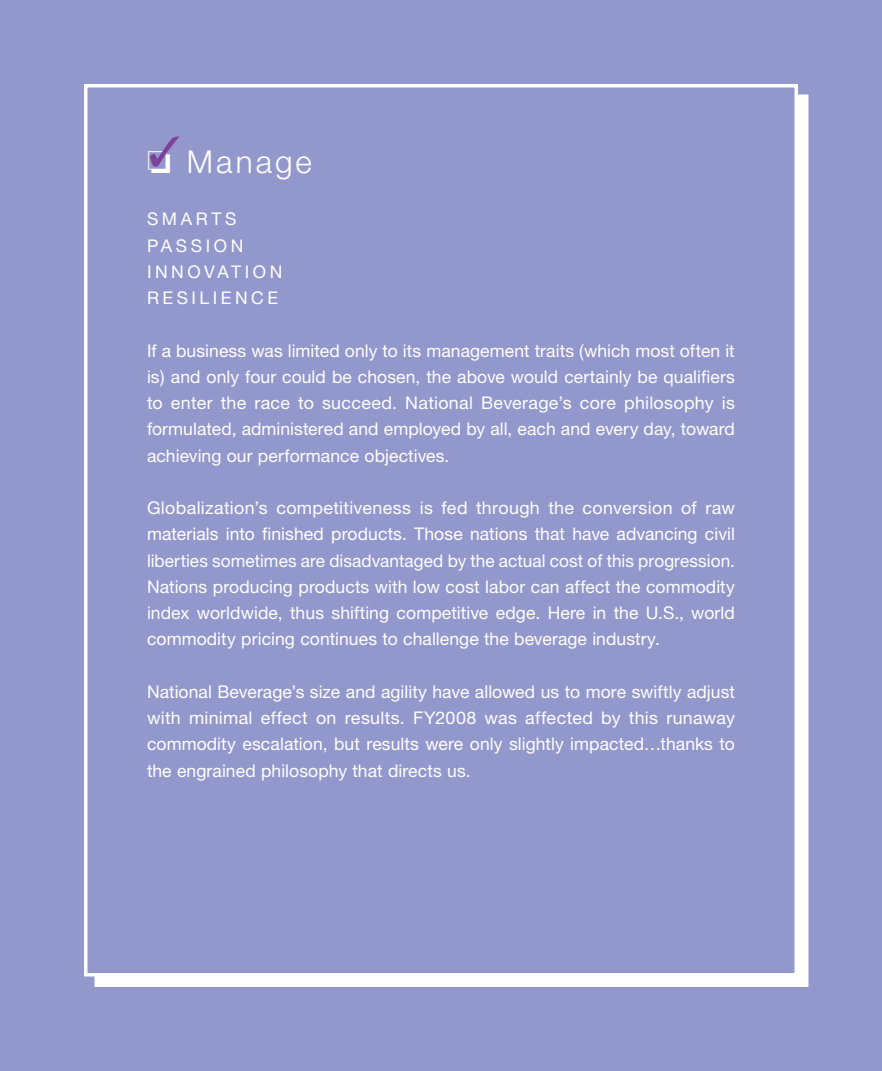
<style>
.page{position:relative;width:882px;height:1071px;background:#9398cc}
.page>*{position:absolute;margin:0;border:0;box-sizing:border-box;transform-origin:0 0}
.t1{font:300 31.5px "Helvetica Neue";letter-spacing:.1em;color:#fff}
.t2{font:17.5px/26.2px "Helvetica Neue";letter-spacing:.005em;color:#fff;text-align:justify}
.t3{font:17.5px/26.2px "Helvetica Neue";letter-spacing:.205em;color:#fff}
</style>
<div class="page">
<div style="left:94px;top:94px;width:714px;height:893px;background:#fff"></div>
<div style="left:84px;top:84px;width:714px;height:892px;background:#9398cc;border:4px solid #fff"></div>
<h1 class="t1" style="left:147px;top:142px;width:166px">❏ Manage</h1>
<p class="t3" style="left:147px;top:206px;width:137px">Smarts<br>pass ion innovation res ilience</p>
<p class="t2" style="left:147px;top:337px;width:590px">If a business was limited only to its management traits (which most often it is) and only four could be chosen, the above would certainly be qualifiers to enter the race to succeed. National Beverage’s core philosophy is formulated, administered and employed by all, each and every day, toward achieving our performance objectives.</p>
<p class="t2" style="left:147px;top:494px;width:590px">Globalization’s competitiveness is fed through the conversion of raw materials into finished products. Those nations that have advancing civil liberties sometimes are disadvantaged by the actual cost of this progression.<br>Nations producing products with low cost labor can affect the commodity index worldwide, thus shifting competitive edge. Here in the U.S., world commodity pricing continues to challenge the beverage industry.</p>
<p class="t2" style="left:147px;top:678px;width:590px">N ational Beverage’s size and agility have allowed us to more swiftly adjust with minimal effect on results. FY2008 was affected by this runaway commodity escalation, but results were only slightly impacted…thanks to the engrained philosophy that directs us.</p>
</div>
